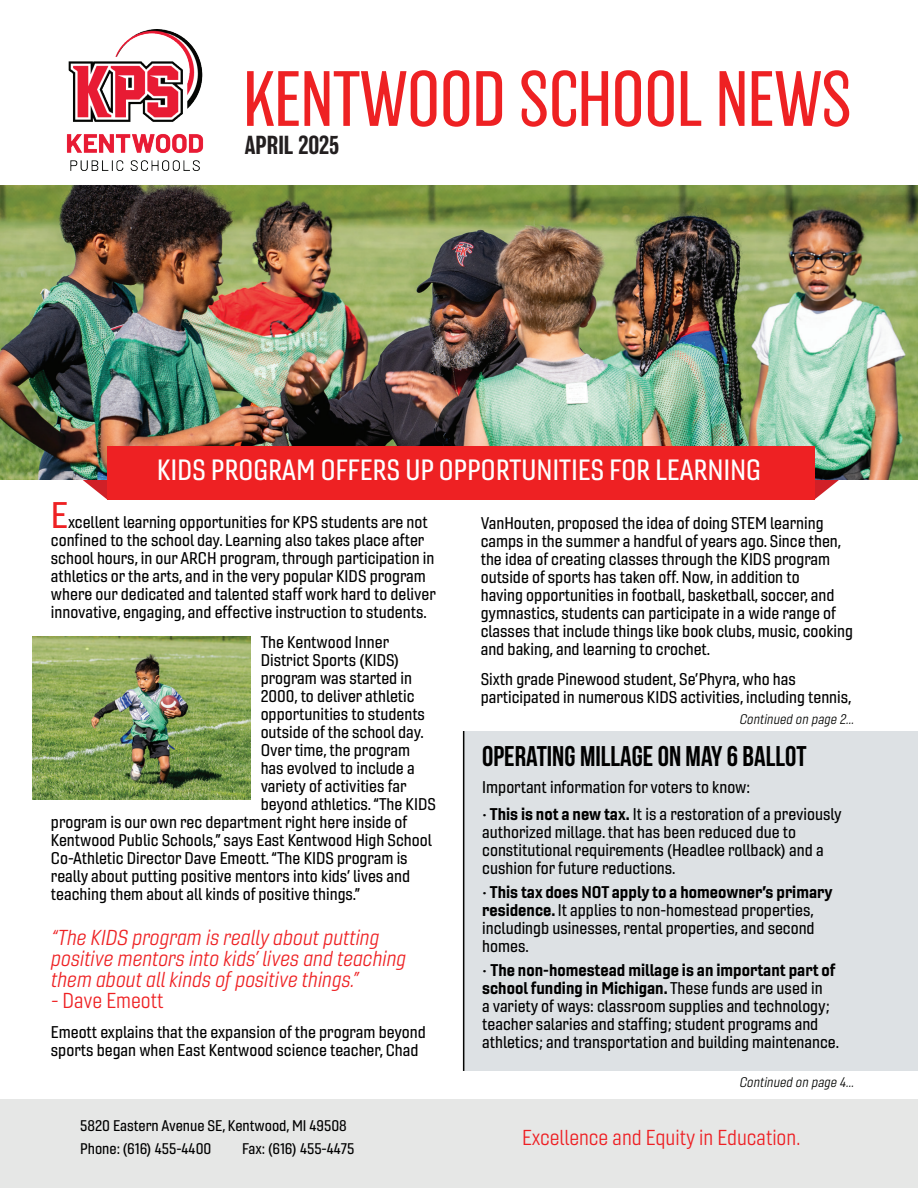
<style>
.page{position:relative;width:918px;height:1188px;background:#fff}
.page>*{position:absolute;margin:0;border:0;box-sizing:border-box;transform-origin:0 0}
.t1{font:200 72px "Balboa";color:#ee2123}
.t2{font:28.5px "Gineso Con Med";letter-spacing:.01em;color:#fff}
.t3{font:28.5px "Bebas Neue";color:#000}
.t4{font:500 24px "Balboa";color:#231f20}
.t5{font:21px/21px "Gineso Nor Boo It";color:#ee2123}
.t6{font:21px "Gineso Nor Boo";color:#ee1f23}
.t7{font:21px "Gineso Nor Boo";color:#ee2123}
.t8{font:16.5px/18px "Gineso Nor Med";color:#000}
.t9{font:16.5px/18px "Gineso Nor Bol";color:#000}
.t10{font:15px/22.5px "Gineso Nor Med";color:#000}
.t11{font:italic 13.5px "Gineso Nor Boo";color:#040503}
.s1{font-size:36px;color:#ee2123}
.s2{font-family:"Gineso Nor Boo It"}
.s3{font-family:"Gineso Nor Bol"}
.s4{font-family:"Gineso Nor Med"}
</style>
<div class="page">
<svg style="left:83px;top:480px;width:24px;height:19px"></svg>
<svg style="left:814px;top:480px;width:25px;height:19px"></svg>
<img style="left:66px;top:30px;width:138px;height:141px">
<img style="left:0;top:185px;width:918px;height:295px">
<div style="left:107px;top:446px;width:707px;height:53px;background:#ee2123"></div>
<div style="left:0;top:1100px;width:918px;height:88px;background:#e6e7e6"></div>
<div style="left:464px;top:731px;width:454px;height:340px;background:#dde1e4"></div>
<hr style="left:463px;top:731px;width:1px;height:340px;background:#040503">
<img style="left:32px;top:636px;width:218px;height:164px">
<h1 class="t1" style="left:243px;top:61px;width:609px">KENTWOOD SCHOOL NEWS</h1>
<h3 class="t4" style="left:245px;top:132px;width:96px">APRIL 2025</h3>
<h2 class="t2" style="left:157px;top:452px;width:605px">KIDS PROGRAM OFFERS UP OPPORTUNITIES FOR LEARNING</h2>
<p class="t8" style="left:51px;top:513px;width:386px"><span class="s1">E</span>xcellent learning opportunities for KPS students are not confined to the school day. Learning also takes place after school hours, in our ARCH program, through participation in athletics or the arts, and in the very popular KIDS program where our dedicated and talented staff work hard to deliver innovative, engaging, and effective instruction to students.</p>
<p class="t8" style="left:261px;top:633px;width:130px">The Kentwood Inner</p>
<p class="t8" style="left:261px;top:651px;width:140px">District Sports (KIDS)</p>
<p class="t8" style="left:261px;top:669px;width:153px">program was started in</p>
<p class="t8" style="left:261px;top:687px;width:155px">2000, to deliver athletic</p>
<p class="t8" style="left:261px;top:705px;width:166px">opportunities to students</p>
<p class="t8" style="left:261px;top:723px;width:165px">outside of the school day.</p>
<p class="t8" style="left:261px;top:741px;width:151px">Over time, the program</p>
<p class="t8" style="left:261px;top:759px;width:155px">has evolved to include a</p>
<p class="t8" style="left:261px;top:777px;width:147px">variety of activities far</p>
<p class="t8" style="left:261px;top:795px;width:177px">beyond athletics. “The KIDS</p>
<p class="t8" style="left:51px;top:813px;width:358px">program is our own rec department right here inside of</p>
<p class="t8" style="left:51px;top:831px;width:382px">Kentwood Public Schools,” says East Kentwood High School</p>
<p class="t8" style="left:51px;top:849px;width:358px">Co-Athletic Director Dave Emeott. “The KIDS program is</p>
<p class="t8" style="left:51px;top:867px;width:361px">really about putting positive mentors into kids’ lives and</p>
<p class="t8" style="left:51px;top:885px;width:311px">teaching them about all kinds of positive things.”</p>
<p class="t5" style="left:51px;top:927px;width:356px">“The KIDS program is really about putting positive mentors into kids’ lives and teaching them about all kinds of positive things.”</p>
<p class="t7" style="left:51px;top:988px;width:114px"><span class="s2">-</span> Dave Emeott</p>
<p class="t8" style="left:51px;top:1023px;width:376px">Emeott explains that the expansion of the program beyond sports began when East Kentwood science teacher, Chad</p>
<p class="t10" style="left:80px;top:1115px;width:268px">5820 Eastern Avenue SE, Kentwood, MI 49508<br>Phone: (616) 455-4400</p>
<p class="t10" style="left:242px;top:1137px;width:114px">Fax: (616) 455-4475</p>
<p class="t8" style="left:481px;top:514px;width:374px">VanHouten, proposed the idea of doing STEM learning camps in the summer a handful of years ago. Since then, the idea of creating classes through the KIDS program outside of sports has taken off. Now, in addition to<br>having opportunities in football, basketball, soccer, and gymnastics, students can participate in a wide range of classes that include things like book clubs, music, cooking and baking, and learning to crochet.</p>
<p class="t8" style="left:481px;top:670px;width:373px">Sixth grade Pinewood student, Se’Phyra, who has participated in numerous KIDS activities, including tennis,</p>
<p class="t11" style="left:739px;top:711px;width:119px">Continued on page 2...</p>
<h2 class="t3" style="left:482px;top:741px;width:326px">OPERATING MILLAGE ON MAY 6 BALLOT</h2>
<p class="t8" style="left:482px;top:778px;width:269px">Important information for voters to know:</p>
<p class="t8" style="left:482px;top:805px;width:361px">• <span class="s3">This is not a new tax.</span> It is a restoration of a previously authorized millage. that has been reduced due to constitutional requirements (Headlee rollback) and a cushion for future reductions.</p>
<p class="t9" style="left:482px;top:883px;width:352px"><span class="s4">•</span> This tax does NOT apply to a homeowner’s primary</p>
<p class="t8" style="left:482px;top:901px;width:334px;text-align:justify"><span class="s3">residence.</span> It applies to non-homestead properties, includingb usinesses, rental properties, and second homes.</p>
<p class="t9" style="left:482px;top:961px;width:355px"><span class="s4">•</span> The non-homestead millage is an important part of school funding in Michigan. <span class="s4">These funds are used in</span></p>
<p class="t8" style="left:482px;top:997px;width:358px">a variety of ways: classroom supplies and technology; teacher salaries and staffing; student programs and athletics; and transportation and building maintenance.</p>
<p class="t11" style="left:739px;top:1074px;width:119px">Continued on page 4...</p>
<p class="t6" style="left:522px;top:1125px;width:280px">Excellence and Equity in Education.</p>
</div>
